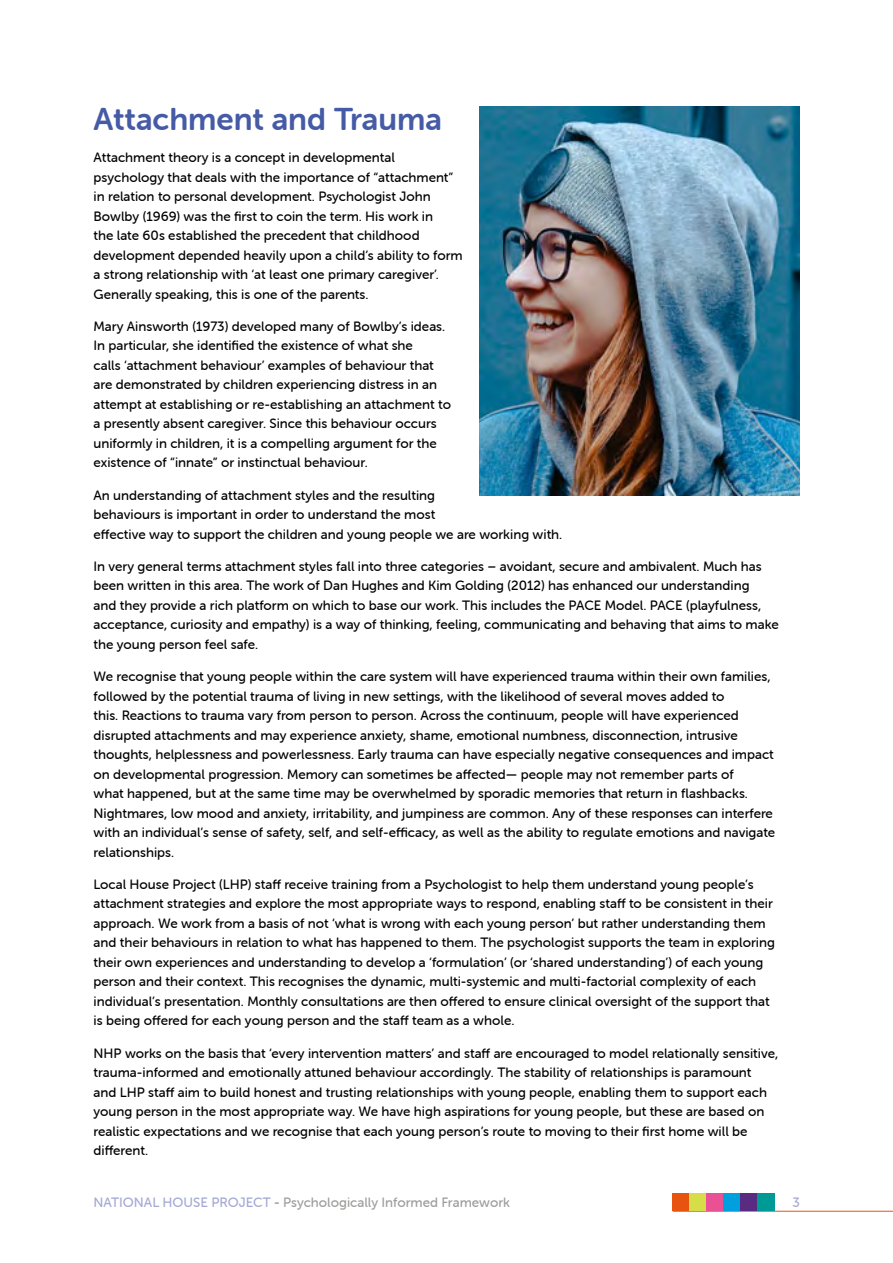
<style>
.page{position:relative;width:893px;height:1263px;background:#fff}
.page>*{position:absolute;margin:0;border:0;box-sizing:border-box;transform-origin:0 0}
.t1{font:31.5px "Museo Sans Rounded 700";color:#465ba6}
.t2{font:13.5px/19.5px "Museo Sans Rounded 500";color:#000}
.t3{font:13.5px "Museo Sans Rounded 500";color:#9d9d9c}
.t4{font:13.5px "Museo Sans Rounded 500";color:#a3a8d5}
.s1{color:#a3a8d5}
.s2{font-family:"Museo Sans Rounded 700"}
</style>
<div class="page">
<hr style="left:673px;top:1211px;width:220px;height:1px;background:#e6540f">
<div style="left:673px;top:1194px;width:17px;height:17px;background:#e6540f"></div>
<div style="left:690px;top:1194px;width:17px;height:17px;background:#d7dc49"></div>
<div style="left:707px;top:1194px;width:17px;height:17px;background:#ea5195"></div>
<div style="left:724px;top:1194px;width:17px;height:17px;background:#009fdd"></div>
<div style="left:741px;top:1194px;width:17px;height:17px;background:#592c82"></div>
<div style="left:758px;top:1194px;width:17px;height:17px;background:#009a96"></div>
<img style="left:479px;top:106px;width:320px;height:389px">
<h1 class="t1" style="left:94px;top:102px;width:350px">Attachment and Trauma</h1>
<p class="t2" style="left:94px;top:148px;width:371px">Attachment theory is a concept in developmental psychology that deals with the importance of “attachment” in relation to personal development. Psychologist John Bowlby (1969) was the first to coin the term. His work in<br>the late 60s established the precedent that childhood development depended heavily upon a child’s ability to form a strong relationship with ‘at least one primary caregiver’.<br>Generally speaking, this is one of the parents.</p>
<p class="t2" style="left:94px;top:317px;width:359px">Mary Ainsworth (1973) developed many of Bowlby’s ideas.<br>In particular, she identified the existence of what she<br>calls ‘attachment behaviour’ examples of behaviour that are demonstrated by children experiencing distress in an attempt at establishing or re-establishing an attachment to a presently absent caregiver. Since this behaviour occurs uniformly in children, it is a compelling argument for the existence of “innate” or instinctual behaviour.</p>
<p class="t2" style="left:94px;top:485px;width:470px">An understanding of attachment styles and the resulting<br>behaviours is important in order to understand the most<br>effective way to support the children and young people we are working with.</p>
<p class="t2" style="left:94px;top:557px;width:687px">In very general terms attachment styles fall into three categories – avoidant, secure and ambivalent. Much has been written in this area. The work of Dan Hughes and Kim Golding (2012) has enhanced our understanding<br>and they provide a rich platform on which to base our work. This includes the PACE Model. PACE (playfulness, acceptance, curiosity and empathy) is a way of thinking, feeling, communicating and behaving that aims to make the young person feel safe.</p>
<p class="t2" style="left:94px;top:667px;width:683px">We recognise that young people within the care system will have experienced trauma within their own families, followed by the potential trauma of living in new settings, with the likelihood of several moves added to<br>this. Reactions to trauma vary from person to person. Across the continuum, people will have experienced disrupted attachments and may experience anxiety, shame, emotional numbness, disconnection, intrusive thoughts, helplessness and powerlessness. Early trauma can have especially negative consequences and impact on developmental progression. Memory can sometimes be affected— people may not remember parts of<br>what happened, but at the same time may be overwhelmed by sporadic memories that return in flashbacks.<br>Nightmares, low mood and anxiety, irritability, and jumpiness are common. Any of these responses can interfere with an individual’s sense of safety, self, and self-efficacy, as well as the ability to regulate emotions and navigate relationships.</p>
<p class="t2" style="left:94px;top:874px;width:683px">Local House Project (LHP) staff receive training from a Psychologist to help them understand young people’s attachment strategies and explore the most appropriate ways to respond, enabling staff to be consistent in their approach. We work from a basis of not ‘what is wrong with each young person’ but rather understanding them and their behaviours in relation to what has happened to them. The psychologist supports the team in exploring their own experiences and understanding to develop a ‘formulation’ (or ‘shared understanding’) of each young person and their context. This recognises the dynamic, multi-systemic and multi-factorial complexity of each individual’s presentation. Monthly consultations are then offered to ensure clinical oversight of the support that is being offered for each young person and the staff team as a whole.</p>
<p class="t2" style="left:94px;top:1043px;width:686px">NHP works on the basis that ‘every intervention matters’ and staff are encouraged to model relationally sensitive, trauma-informed and emotionally attuned behaviour accordingly. The stability of relationships is paramount<br>and LHP staff aim to build honest and trusting relationships with young people, enabling them to support each young person in the most appropriate way. We have high aspirations for young people, but these are based on realistic expectations and we recognise that each young person’s route to moving to their first home will be different.</p>
<p class="t3" style="left:94px;top:1195px;width:418px"><span class="s1">NATIONAL HOUSE PROJECT</span> <span class="s2">-</span> Psychologically Informed Framework</p>
<p class="t4" style="left:792px;top:1195px;width:9px">3</p>
</div>
